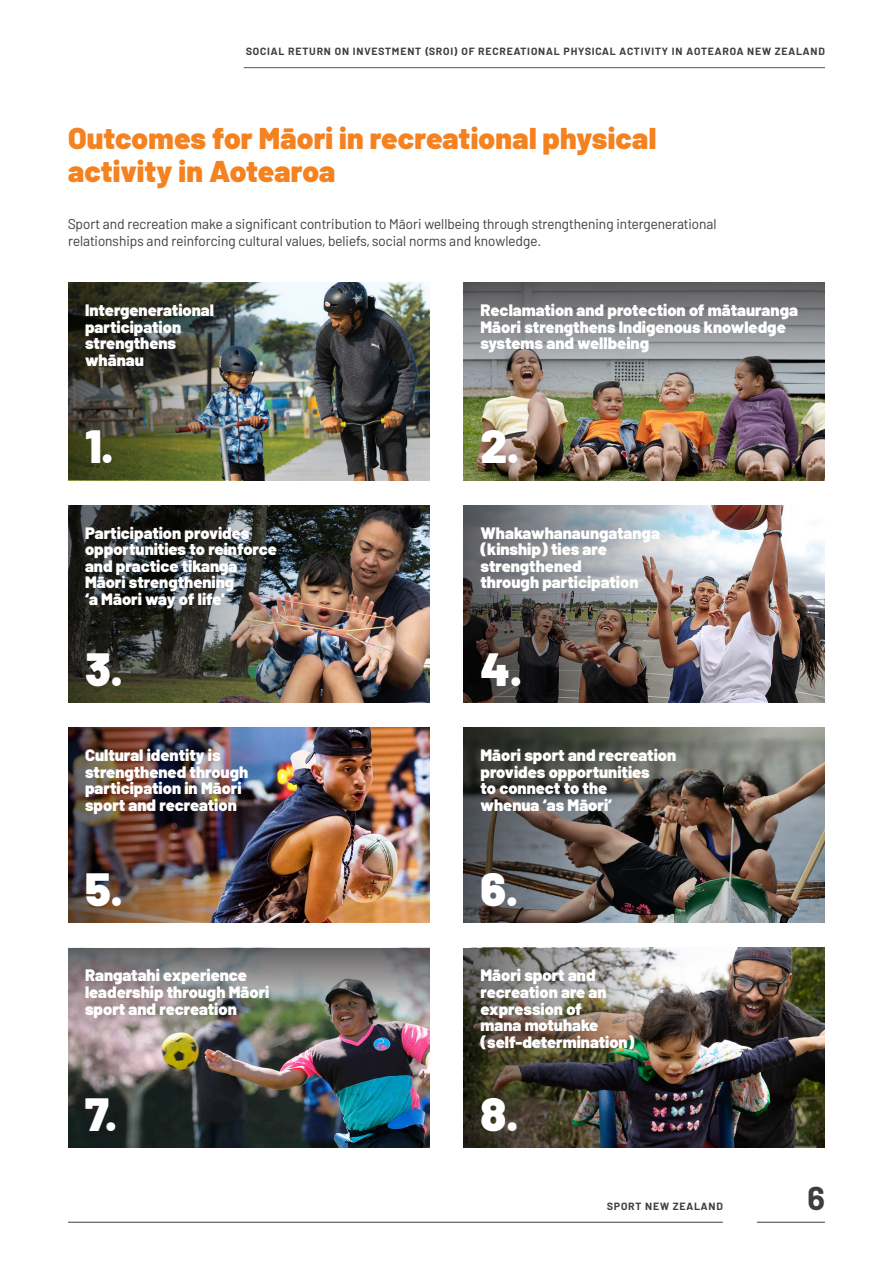
<style>
.page{position:relative;width:893px;height:1263px;background:#fff}
.page>*{position:absolute;margin:0;border:0;box-sizing:border-box;transform-origin:0 0}
._2ND_HEAD{font:900 46.5px "Barlow";color:#fff}
.t1{font:700 33px "Barlow";color:#3e3e3f}
.Barlow_Main_Head_Ora{font:900 30px/33px "Barlow";letter-spacing:.005em;color:#f58220}
.white_text{font:900 16.5px/16.5px "Barlow";color:#fff}
.Barlow_Text{font:14.25px/17.2px "Barlow";color:#3e3e3f}
.t2{font:700 10.5px "Barlow";letter-spacing:.08em;color:#3e3e3f}
</style>
<div class="page">
<img style="left:289px;top:283px;width:140px;height:197px">
<img style="left:68px;top:283px;width:221px;height:197px">
<img style="left:347px;top:505px;width:82px;height:197px">
<img style="left:68px;top:505px;width:279px;height:197px">
<img style="left:289px;top:727px;width:140px;height:196px">
<img style="left:68px;top:727px;width:221px;height:196px">
<img style="left:68px;top:1037px;width:361px;height:111px">
<img style="left:68px;top:948px;width:361px;height:89px">
<img style="left:463px;top:396px;width:362px;height:84px">
<svg style="left:463px;top:283px;width:362px;height:113px;background:#878687"></svg>
<img style="left:720px;top:505px;width:105px;height:197px">
<img style="left:463px;top:505px;width:257px;height:197px">
<img style="left:685px;top:727px;width:140px;height:196px">
<img style="left:463px;top:727px;width:222px;height:196px">
<img style="left:685px;top:948px;width:140px;height:200px">
<img style="left:463px;top:948px;width:222px;height:200px">
<hr style="left:68px;top:1222px;width:655px;height:1px;background:#3e3e3f">
<hr style="left:757px;top:1222px;width:68px;height:1px;background:#3e3e3f">
<hr style="left:244px;top:67px;width:581px;height:1px;background:#57585a">
<p class="t2" style="left:246px;top:44px;width:580px">SOCIAL RETURN ON INVESTMENT (SROI) OF RECREATIONAL PHYSICAL ACTIVITY IN AOTEAROA NEW ZEALAND</p>
<p class="Barlow_Main_Head_Ora" style="left:68px;top:120px;width:590px">Outcomes for Māori in recreational physical activity in Aotearoa</p>
<p class="Barlow_Text" style="left:68px;top:214px;width:650px">Sport and recreation make a significant contribution to Māori wellbeing through strengthening intergenerational relationships and reinforcing cultural values, beliefs, social norms and knowledge.</p>
<p class="white_text" style="left:85px;top:301px;width:130px">Intergenerational participation strengthens whānau</p>
<p class="_2ND_HEAD" style="left:85px;top:411px;width:30px">1.</p>
<p class="white_text" style="left:85px;top:523px;width:193px">Participation provides opportunities to reinforce and practice tikanga<br>Māori strengthening<br>‘a Māori way of life’</p>
<p class="_2ND_HEAD" style="left:85px;top:634px;width:40px">3.</p>
<p class="white_text" style="left:85px;top:746px;width:165px">Cultural identity is strengthened through participation in Māori sport and recreation</p>
<p class="_2ND_HEAD" style="left:85px;top:854px;width:40px">5.</p>
<p class="white_text" style="left:85px;top:966px;width:186px">Rangatahi experience leadership through Māori sport and recreation</p>
<p class="_2ND_HEAD" style="left:85px;top:1079px;width:34px">7.</p>
<p class="white_text" style="left:480px;top:301px;width:319px">Reclamation and protection of mātauranga<br>Māori strengthens Indigenous knowledge systems and wellbeing</p>
<p class="_2ND_HEAD" style="left:480px;top:411px;width:41px">2.</p>
<p class="white_text" style="left:480px;top:523px;width:181px">Whakawhanaungatanga (kinship) ties are strengthened<br>through participation</p>
<p class="_2ND_HEAD" style="left:480px;top:634px;width:44px">4.</p>
<p class="white_text" style="left:480px;top:746px;width:197px">Māori sport and recreation provides opportunities<br>to connect to the<br>whenua ‘as Māori’</p>
<p class="_2ND_HEAD" style="left:480px;top:854px;width:39px">6.</p>
<p class="white_text" style="left:480px;top:966px;width:155px">Māori sport and recreation are an expression of<br>mana motuhake (self-determination)</p>
<p class="_2ND_HEAD" style="left:480px;top:1079px;width:40px">8.</p>
<p class="t2" style="left:607px;top:1198px;width:117px">SPORT NEW ZEALAND</p>
<h2 class="t1" style="left:807px;top:1173px;width:19px">6</h2>
</div>
